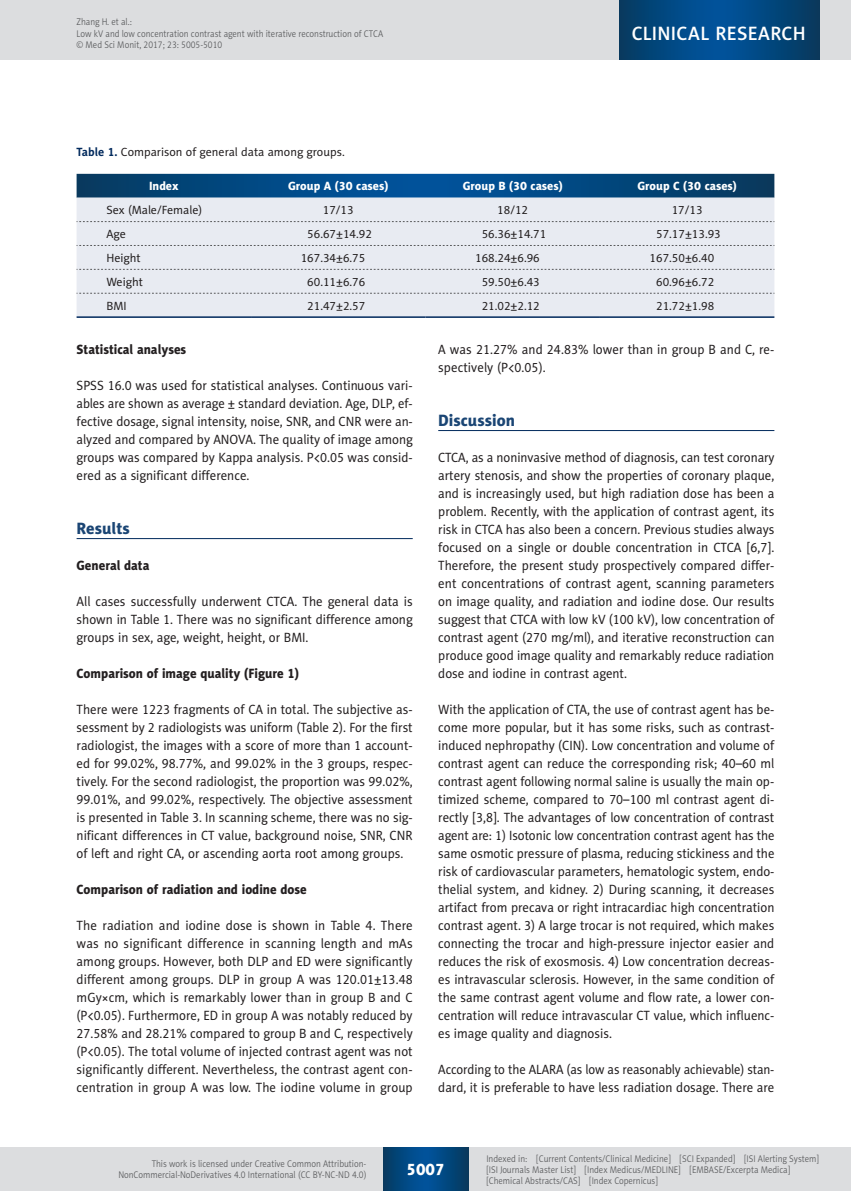
<style>
.page{position:relative;width:851px;height:1191px;background:#fff}
.page>*{position:absolute;margin:0;border:0;box-sizing:border-box;transform-origin:0 0}
.t1{font:19.5px "Naomi Sans EFN Medium";letter-spacing:.015em;color:#fff}
.MSM_Headline_1{font:16.5px "Naomi Sans EFN Heavy";color:#1a4574}
.t2{font:16.5px "Naomi Sans EFN Heavy";color:#fff}
.MSM_Body{font:13.5px/18px "Naomi Sans EFN";color:#231f20;text-align:justify;scale:.95 1}
.MSM_Body-2{font:13.5px/18px "Naomi Sans EFN";color:#231f20;text-align:justify;scale:.94 1}
.MSM_Body-3{font:13.5px/18px "Naomi Sans EFN";color:#231f20;text-align:justify;scale:.96 1}
.MSM_Body-4{font:13.5px/18px "Naomi Sans EFN";color:#231f20;scale:.93 1}
.MSM_Headline_2{font:13.5px "Naomi Sans EFN Heavy";color:#231f20;scale:.95 1}
.MSM_Tabela_zawartosc{font:12px "Naomi Sans EFN";color:#231f20}
.MSM_Tabela_Head{font:12px "Naomi Sans EFN Heavy";color:#fff}
.MSM_Tabela_tytul{font:12px "Naomi Sans EFN";color:#231f20}
.MSM_pagina_zywa{font:9.75px/11.2px "Naomi Sans EFN Light";color:#57585a;scale:.9 1}
.MSM_pagina_sygnatura{font:9.75px "Naomi Sans EFN Light";color:#57585a;scale:.9 1}
.s1{font-weight:700;color:#00295c}
</style>
<div class="page">
<hr style="left:77px;top:538px;width:335px;height:1px;background:#00295c">
<hr style="left:438px;top:430px;width:336px;height:1px;background:#00295c">
<svg style="left:77px;top:174px;width:697px;height:24px;background:#074a81"></svg>
<div style="left:77px;top:198px;width:697px;height:118px;background:#e8ebf2"></div>
<svg style="left:77px;top:221px;width:697px;height:1px"></svg>
<svg style="left:77px;top:245px;width:697px;height:1px"></svg>
<svg style="left:77px;top:269px;width:697px;height:1px"></svg>
<svg style="left:77px;top:293px;width:697px;height:1px"></svg>
<hr style="left:77px;top:316px;width:174px;height:2px;background:#00295c">
<hr style="left:251px;top:316px;width:174px;height:2px;background:#00295c">
<hr style="left:425px;top:316px;width:175px;height:2px;background:#00295c">
<hr style="left:600px;top:316px;width:174px;height:2px;background:#00295c">
<div style="left:0;top:1148px;width:850px;height:43px;background:#dcdddf"></div>
<svg style="left:383px;top:1147px;width:85px;height:43px;background:#02477e"></svg>
<div style="left:0;top:0;width:850px;height:60px;background:#dcdddf"></div>
<svg style="left:619px;top:0;width:200px;height:60px;background:#02477e"></svg>
<p class="MSM_pagina_zywa" style="left:77px;top:16px;width:342px">Zhang H. et al.:<br>Low kV and low concentration contrast agent with iterative reconstruction of CTCA</p>
<p class="MSM_pagina_sygnatura" style="left:77px;top:39px;width:163px">© Med Sci Monit, 2017; 23: 5005-5010</p>
<p class="MSM_Tabela_tytul" style="left:77px;top:145px;width:270px"><span class="s1">Table 1.</span> Comparison of general data among groups.</p>
<h1 class="t1" style="left:631px;top:22px;width:175px">CLINICAL RESEARCH</h1>
<p class="MSM_Tabela_Head" style="left:149px;top:179px;width:31px">Index</p>
<p class="MSM_Tabela_Head" style="left:288px;top:179px;width:102px">Group A (30 cases)</p>
<p class="MSM_Tabela_Head" style="left:462px;top:179px;width:102px">Group B (30 cases)</p>
<p class="MSM_Tabela_Head" style="left:637px;top:179px;width:101px">Group C (30 cases)</p>
<p class="MSM_Tabela_zawartosc" style="left:106px;top:203px;width:97px">Sex (Male/Female)</p>
<p class="MSM_Tabela_zawartosc" style="left:323px;top:203px;width:32px">17/13</p>
<p class="MSM_Tabela_zawartosc" style="left:497px;top:203px;width:32px">18/12</p>
<p class="MSM_Tabela_zawartosc" style="left:671px;top:203px;width:32px">17/13</p>
<p class="MSM_Tabela_zawartosc" style="left:106px;top:227px;width:21px">Age</p>
<p class="MSM_Tabela_zawartosc" style="left:307px;top:227px;width:66px">56.67±14.92</p>
<p class="MSM_Tabela_zawartosc" style="left:481px;top:227px;width:66px">56.36±14.71</p>
<p class="MSM_Tabela_zawartosc" style="left:656px;top:227px;width:66px">57.17±13.93</p>
<p class="MSM_Tabela_zawartosc" style="left:106px;top:251px;width:36px">Height</p>
<p class="MSM_Tabela_zawartosc" style="left:301px;top:251px;width:66px">167.34±6.75</p>
<p class="MSM_Tabela_zawartosc" style="left:475px;top:251px;width:66px">168.24±6.96</p>
<p class="MSM_Tabela_zawartosc" style="left:649px;top:251px;width:66px">167.50±6.40</p>
<p class="MSM_Tabela_zawartosc" style="left:106px;top:275px;width:38px">Weight</p>
<p class="MSM_Tabela_zawartosc" style="left:307px;top:275px;width:60px">60.11±6.76</p>
<p class="MSM_Tabela_zawartosc" style="left:481px;top:275px;width:60px">59.50±6.43</p>
<p class="MSM_Tabela_zawartosc" style="left:656px;top:275px;width:60px">60.96±6.72</p>
<p class="MSM_Tabela_zawartosc" style="left:106px;top:298px;width:22px">BMI</p>
<p class="MSM_Tabela_zawartosc" style="left:307px;top:298px;width:60px">21.47±2.57</p>
<p class="MSM_Tabela_zawartosc" style="left:481px;top:298px;width:60px">21.02±2.12</p>
<p class="MSM_Tabela_zawartosc" style="left:656px;top:298px;width:60px">21.72±1.98</p>
<p class="MSM_Headline_2" style="left:77px;top:341px;width:117px">Statistical analyses</p>
<p class="MSM_Body" style="left:77px;top:376px;width:355px">SPSS 16.0 was used for statistical analyses. Continuous vari&shy;ables are shown as average ± standard deviation. Age, DLP, ef&shy;fective dosage, signal intensity, noise, SNR, and CNR were an&shy;alyzed and compared by ANOVA. The quality of image among groups was compared by Kappa analysis. P&lt;0.05 was consid&shy;ered as a significant difference.</p>
<p class="MSM_Headline_1" style="left:77px;top:518px;width:55px">Results</p>
<p class="MSM_Headline_2" style="left:77px;top:557px;width:78px">General data</p>
<p class="MSM_Body" style="left:77px;top:592px;width:355px">All cases successfully underwent CTCA. The general data is shown in Table 1. There was no significant difference among groups in sex, age, weight, height, or BMI.</p>
<p class="MSM_Headline_2" style="left:77px;top:665px;width:235px">Comparison of image quality (Figure 1)</p>
<p class="MSM_Body" style="left:77px;top:700px;width:355px">There were 1223 fragments of CA in total. The subjective as&shy;sessment by 2 radiologists was uniform (Table 2). For the first radiologist, the images with a score of more than 1 account&shy;ed for 99.02%, 98.77%, and 99.02% in the 3 groups, respec&shy;tively. For the second radiologist, the proportion was 99.02%, 99.01%, and 99.02%, respectively. The objective assessment is presented in Table 3. In scanning scheme, there was no sig&shy;nificant differences in CT value, background noise, SNR, CNR of left and right CA, or ascending aorta root among groups.</p>
<p class="MSM_Headline_2" style="left:77px;top:881px;width:244px">Comparison of radiation and iodine dose</p>
<p class="MSM_Body-3" style="left:77px;top:916px;width:352px">The radiation and iodine dose is shown in Table 4. There was no significant difference in scanning length and mAs among groups. However, both DLP and ED were significantly different among groups. DLP in group A was 120.01±13.48 mGy×cm, which is remarkably lower than in group B and C (P&lt;0.05). Furthermore, ED in group A was notably reduced by 27.58% and 28.21% compared to group B and C, respectively (P&lt;0.05). The total volume of injected contrast agent was not significantly different. Nevertheless, the contrast agent con&shy;centration in group A was low. The iodine volume in group</p>
<p class="MSM_Body" style="left:438px;top:340px;width:355px">A was 21.27% and 24.83% lower than in group B and C, re&shy;spectively (P&lt;0.05).</p>
<p class="MSM_Headline_1" style="left:438px;top:410px;width:78px">Discussion</p>
<p class="MSM_Body-2" style="left:438px;top:448px;width:359px">CTCA, as a noninvasive method of diagnosis, can test coronary artery stenosis, and show the properties of coronary plaque, and is increasingly used, but high radiation dose has been a problem. Recently, with the application of contrast agent, its risk in CTCA has also been a concern. Previous studies always focused on a single or double concentration in CTCA [6,7].<br>Therefore, the present study prospectively compared differ&shy;ent concentrations of contrast agent, scanning parameters on image quality, and radiation and iodine dose. Our results suggest that CTCA with low kV (100 kV), low concentration of contrast agent (270 mg/ml), and iterative reconstruction can produce good image quality and remarkably reduce radiation dose and iodine in contrast agent.</p>
<p class="MSM_Body" style="left:438px;top:700px;width:355px">With the application of CTA, the use of contrast agent has be&shy;come more popular, but it has some risks, such as contrast&shy;induced nephropathy (CIN). Low concentration and volume of contrast agent can reduce the corresponding risk; 40–60 ml contrast agent following normal saline is usually the main op&shy;timized scheme, compared to 70–100 ml contrast agent di&shy;rectly [3,8]. The advantages of low concentration of contrast agent are: 1) Isotonic low concentration contrast agent has the same osmotic pressure of plasma, reducing stickiness and the risk of cardiovascular parameters, hematologic system, endo&shy;thelial system, and kidney. 2) During scanning, it decreases artifact from precava or right intracardiac high concentration contrast agent. 3) A large trocar is not required, which makes connecting the trocar and high-pressure injector easier and reduces the risk of exosmosis. 4) Low concentration decreas&shy;es intravascular sclerosis. However, in the same condition of the same contrast agent volume and flow rate, a lower con&shy;centration will reduce intravascular CT value, which influenc&shy;es image quality and diagnosis.</p>
<p class="MSM_Body-4" style="left:438px;top:1060px;width:363px">According to the ALARA (as low as reasonably achievable) stan&shy;dard, it is preferable to have less radiation dosage. There are</p>
<p class="MSM_pagina_zywa" style="left:118px;top:1158px;width:277px;text-align:right">This work is licensed under Creative Common Attribution-<br>NonCommercial-NoDerivatives 4.0 International (CC BY-NC-ND 4.0)</p>
<p class="t2" style="left:406px;top:1159px;width:40px">5007</p>
<p class="MSM_pagina_zywa" style="left:486px;top:1152px;width:371px">Indexed in: [Current Contents/Clinical Medicine] [SCI Expanded] [ISI Alerting System] [ISI Journals Master List] [Index Medicus/MEDLINE] [EMBASE/Excerpta Medica] [Chemical Abstracts/CAS] [Index Copernicus]</p>
</div>
